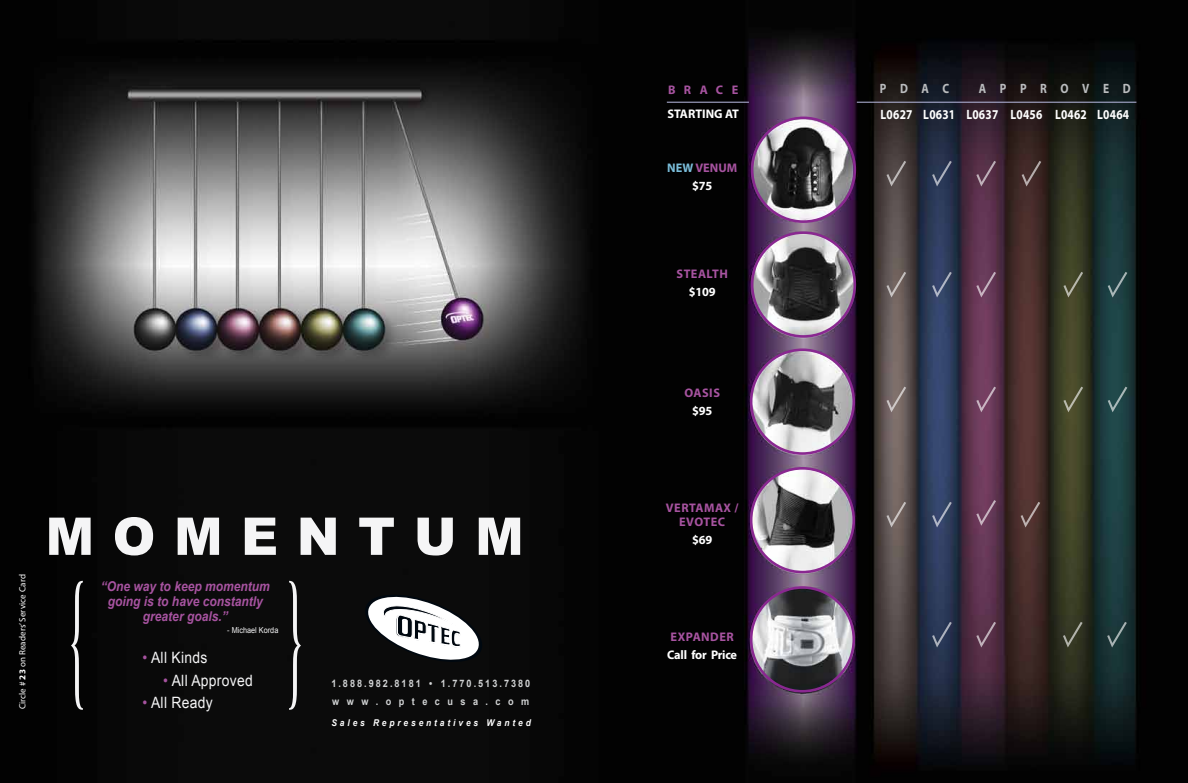
<style>
.page{position:relative;width:1188px;height:783px;background:#fff}
.page>*{position:absolute;margin:0;border:0;box-sizing:border-box;transform-origin:0 0}
.t1{font:143.3px "Palatino";color:#f5f5f6;scale:.37 1}
.t2{font:900 52px "Arial";letter-spacing:.36em;color:#f5f5f6}
.t3{font:15.6px "Arial";letter-spacing:.02em;color:#f5f5f6;scale:.89 1}
.t4{font:italic 700 13.5px/14.6px "Arial";color:#a753a0;text-align:center;scale:.89 1}
.t5{font:700 13.5px "Myriad Pro";letter-spacing:.02em;color:#fff;scale:.84 1}
.t6{font:700 13.5px "Myriad Pro";letter-spacing:1.2em;color:#babcbe;scale:.84 1}
.t7{font:700 12.5px/13.7px "Myriad Pro";letter-spacing:.04em;color:#a753a0;text-align:center}
.t8{font:700 12.5px "Myriad Pro";letter-spacing:-.02em;color:#fff}
.t9{font:700 12.5px/17.9px "Myriad Pro";color:#a753a0;text-align:center}
.t10{font:700 12.5px "Myriad Pro";color:#fff}
.t11{font:700 10.3px/18.5px "Arial";letter-spacing:.22em;color:#d1d3d4;scale:.89 1}
.t12{font:italic 700 9.4px "Arial";letter-spacing:.35em;color:#fff;scale:.89 1}
.t13{font:9px "Myriad Pro";letter-spacing:.01em;color:#fff}
.t14{font:8.2px "Arial";color:#f5f5f6;scale:.89 1}
.s1{font-weight:700}
.s2{color:#a753a0}
.s3{color:#7abdda}
.s4{color:#fff}
</style>
<div class="page">
<img style="left:0;top:0;width:1188px;height:783px">
<svg style="left:360px;top:535px;width:127px;height:131px"></svg>
<svg style="left:887px;top:161px;width:19px;height:26px"></svg>
<svg style="left:887px;top:272px;width:19px;height:26px"></svg>
<svg style="left:887px;top:387px;width:19px;height:25px"></svg>
<svg style="left:887px;top:502px;width:19px;height:26px"></svg>
<svg style="left:932px;top:161px;width:20px;height:26px"></svg>
<svg style="left:932px;top:272px;width:20px;height:26px"></svg>
<svg style="left:932px;top:502px;width:20px;height:26px"></svg>
<svg style="left:932px;top:622px;width:20px;height:26px"></svg>
<svg style="left:976px;top:161px;width:20px;height:26px"></svg>
<svg style="left:976px;top:272px;width:20px;height:26px"></svg>
<svg style="left:976px;top:387px;width:20px;height:25px"></svg>
<svg style="left:976px;top:500px;width:20px;height:26px"></svg>
<svg style="left:976px;top:622px;width:20px;height:26px"></svg>
<svg style="left:1063px;top:622px;width:20px;height:26px"></svg>
<svg style="left:1107px;top:622px;width:20px;height:26px"></svg>
<svg style="left:1022px;top:161px;width:19px;height:26px"></svg>
<svg style="left:1021px;top:502px;width:19px;height:26px"></svg>
<svg style="left:1063px;top:272px;width:20px;height:26px"></svg>
<svg style="left:1063px;top:387px;width:20px;height:25px"></svg>
<svg style="left:1108px;top:272px;width:19px;height:26px"></svg>
<svg style="left:1108px;top:387px;width:19px;height:25px"></svg>
<div style="left:751px;top:117px;width:105px;height:106px;border:3px solid #892890;border-radius:50%"></div>
<div style="left:751px;top:231px;width:105px;height:107px;border:3px solid #892890;border-radius:50%"></div>
<div style="left:750px;top:348px;width:105px;height:107px;border:3px solid #892890;border-radius:50%"></div>
<div style="left:750px;top:467px;width:105px;height:106px;border:3px solid #892890;border-radius:50%"></div>
<div style="left:750px;top:586px;width:105px;height:107px;border:3px solid #892890;border-radius:50%"></div>
<hr style="left:667px;top:102px;width:82px;height:1px;background:#b4b6db">
<hr style="left:857px;top:102px;width:279px;height:1px;background:#b4b6db">
<div style="left:289px;top:581px;width:12px;height:129px;background:#0b0b0b"></div>
<p class="t13" style="left:17px;top:709px;width:137px;rotate:-90deg">Circle # <span class="s1">23</span> on Readers’ Service Card</p>
<h2 class="t2" style="left:46px;top:499px;width:480px">MOMENTUM</h2>
<h1 class="t1" style="left:68px;top:517px;width:49px">{</h1>
<p class="t4" style="left:101px;top:580px;width:192px">“One way to keep momentum going is to have constantly greater goals.”</p>
<p class="t14" style="left:227px;top:624px;width:59px">- Michael Korda</p>
<p class="t3" style="left:143px;top:648px;width:74px"><span class="s2">•</span> All Kinds</p>
<p class="t3" style="left:163px;top:670px;width:102px"><span class="s2">•</span> All Approved</p>
<p class="t3" style="left:143px;top:692px;width:80px"><span class="s2">•</span> All Ready</p>
<p class="t11" style="left:331px;top:674px;width:225px">1.888.982.8181 • 1.770.513.7380 www.optecusa.com</p>
<p class="t12" style="left:331px;top:716px;width:226px">Sales Representatives Wanted</p>
<p class="t7" style="left:668px;top:83px;width:72px">BRACE</p>
<p class="t10" style="left:667px;top:106px;width:73px">STARTING AT</p>
<p class="t9" style="left:667px;top:159px;width:72px"><span class="s3">NEW</span> VENUM <span class="s4">$75</span></p>
<p class="t7" style="left:677px;top:266px;width:53px">STEALTH</p>
<p class="t8" style="left:689px;top:283px;width:28px">$109</p>
<p class="t7" style="left:684px;top:386px;width:37px">OASIS</p>
<p class="t8" style="left:692px;top:403px;width:22px">$95</p>
<p class="t7" style="left:666px;top:501px;width:74px">VERTAMAX /<br>EVOTEC</p>
<p class="t8" style="left:692px;top:531px;width:22px">$69</p>
<p class="t7" style="left:671px;top:629px;width:65px">EXPANDER</p>
<p class="t8" style="left:667px;top:646px;width:71px">Call for Price</p>
<p class="t6" style="left:880px;top:80px;width:84px">PDAC</p>
<p class="t6" style="left:979px;top:80px;width:183px">APPROVED</p>
<p class="t5" style="left:881px;top:106px;width:40px">L0627</p>
<p class="t5" style="left:923px;top:106px;width:247px">L0631 L0637 L0456 L0462 L0464</p>
</div>
